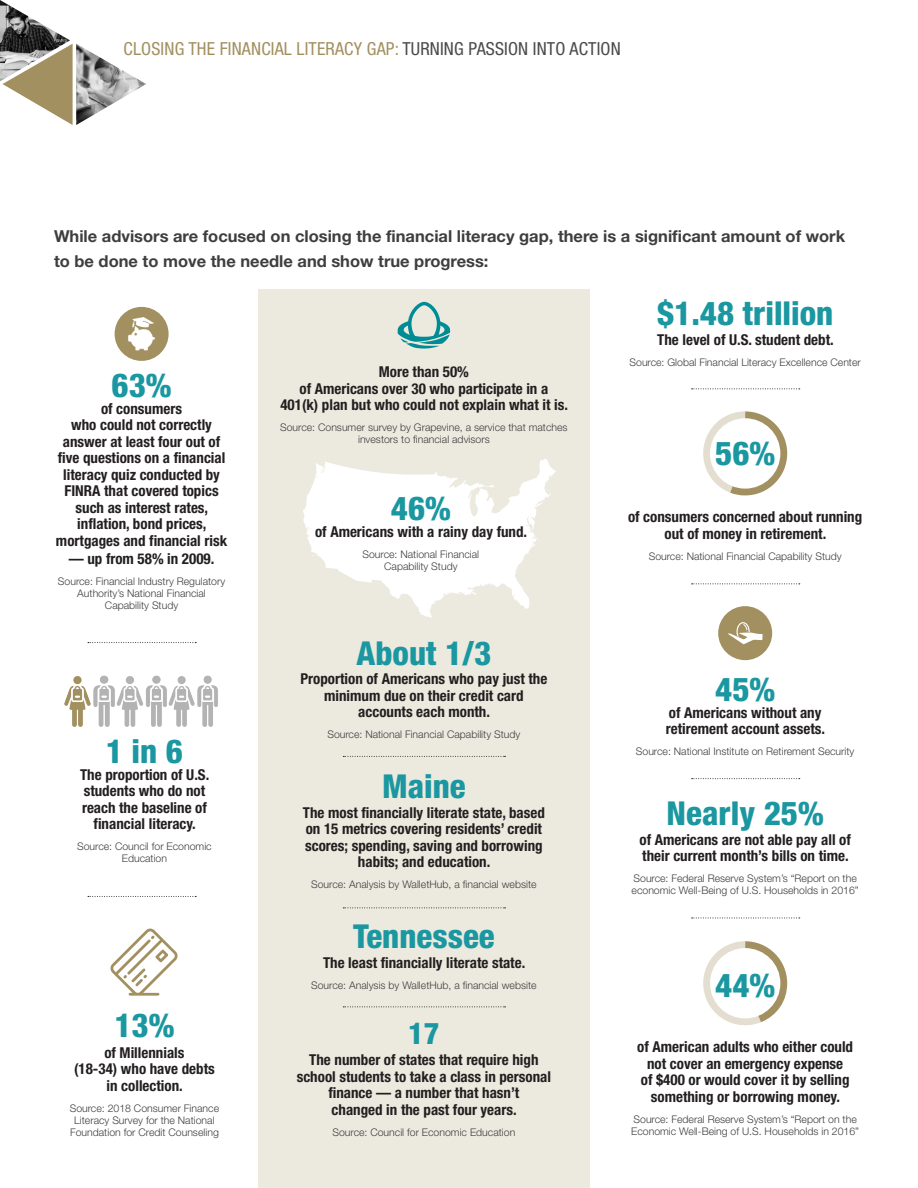
<style>
.page{position:relative;width:918px;height:1188px;background:#fff}
.page>*{position:absolute;margin:0;border:0;box-sizing:border-box;transform-origin:0 0}
.t1{font:800 condensed 33px "Helvetica Neue LT Std";color:#1a97a0}
.t2{font:800 condensed 30px "Helvetica Neue LT Std";color:#1a97a0}
.t3{font:condensed 18px "Helvetica Neue LT Std";letter-spacing:.01em;color:#a29060}
.t4{font:700 16.5px/25.5px "Helvetica Neue LT Std";color:#3e3e3f}
.t5{font:700 condensed 15px/16.5px "Helvetica Neue LT Std";color:#231f20;text-align:center}
.t6{font:300 10.5px/12px "Helvetica Neue LT Std";color:#3e3e3f;text-align:center}
.s1{color:#4b4b4b}
</style>
<div class="page">
<div style="left:258px;top:290px;width:332px;height:898px;background:#ece9df"></div>
<div style="left:115px;top:307px;width:54px;height:54px;background:#a29060;border-radius:50%"></div>
<img style="left:128px;top:318px;width:27px;height:32px">
<img style="left:64px;top:676px;width:27px;height:51px">
<svg style="left:93px;top:675px;width:22px;height:52px"></svg>
<svg style="left:116px;top:675px;width:51px;height:52px"></svg>
<svg style="left:168px;top:675px;width:50px;height:52px"></svg>
<svg style="left:110px;top:929px;width:68px;height:67px"></svg>
<svg style="left:398px;top:302px;width:52px;height:47px"></svg>
<svg style="left:303px;top:459px;width:253px;height:159px"></svg>
<svg style="left:343px;top:756px;width:163px;height:1px"></svg>
<svg style="left:343px;top:908px;width:163px;height:1px"></svg>
<svg style="left:343px;top:1007px;width:163px;height:1px"></svg>
<svg style="left:88px;top:642px;width:108px;height:1px"></svg>
<svg style="left:88px;top:896px;width:108px;height:1px"></svg>
<svg style="left:703px;top:411px;width:84px;height:84px"></svg>
<svg style="left:703px;top:941px;width:84px;height:85px"></svg>
<div style="left:710px;top:418px;width:70px;height:71px;background:#fff;border-radius:50%"></div>
<div style="left:710px;top:948px;width:70px;height:70px;background:#fff;border-radius:50%"></div>
<svg style="left:692px;top:583px;width:108px;height:1px"></svg>
<svg style="left:692px;top:778px;width:108px;height:1px"></svg>
<svg style="left:692px;top:388px;width:108px;height:1px"></svg>
<svg style="left:692px;top:918px;width:108px;height:1px"></svg>
<div style="left:718px;top:606px;width:54px;height:54px;background:#a29060;border-radius:50%"></div>
<svg style="left:728px;top:622px;width:35px;height:22px"></svg>
<svg style="left:2px;top:43px;width:144px;height:82px"></svg>
<img style="left:0;top:0;width:70px;height:81px">
<p class="t3" style="left:124px;top:38px;width:499px">CLOSING THE FINANCIAL LITERACY GAP: <span class="s1">TURNING PASSION INTO ACTION</span></p>
<p class="t4" style="left:54px;top:223px;width:793px">While advisors are focused on closing the financial literacy gap, there is a significant amount of work to be done to move the needle and show true progress:</p>
<p class="t1" style="left:112px;top:365px;width:61px">63%</p>
<p class="t5" style="left:56px;top:400px;width:173px">of consumers<br>who could not correctly answer at least four out of five questions on a financial literacy quiz conducted by<br>FINRA that covered topics such as interest rates, inflation, bond prices, mortgages and financial risk</p>
<p class="t5" style="left:69px;top:550px;width:147px">— up from 58% in 2009.</p>
<p class="t6" style="left:58px;top:575px;width:169px">Source: Financial Industry Regulatory<br>Authority’s National Financial<br>Capability Study</p>
<p class="t1" style="left:106px;top:731px;width:79px">1 in 6</p>
<p class="t5" style="left:80px;top:766px;width:131px">The proportion of U.S. students who do not reach the baseline of financial literacy.</p>
<p class="t6" style="left:77px;top:840px;width:136px">Source: Council for Economic<br>Education</p>
<p class="t1" style="left:114px;top:1004px;width:61px">13%</p>
<p class="t5" style="left:74px;top:1044px;width:142px">of Millennials<br>(18-34) who have debts in collection.</p>
<p class="t6" style="left:70px;top:1102px;width:151px">Source: 2018 Consumer Finance<br>Literacy Survey for the National<br>Foundation for Credit Counseling</p>
<p class="t5" style="left:379px;top:363px;width:92px">More than 50%</p>
<p class="t5" style="left:280px;top:380px;width:289px">of Americans over 30 who participate in a<br>401(k) plan but who could not explain what it is.</p>
<p class="t6" style="left:280px;top:421px;width:289px">Source: Consumer survey by Grapevine, a service that matches investors to financial advisors</p>
<p class="t1" style="left:391px;top:488px;width:61px">46%</p>
<p class="t5" style="left:315px;top:523px;width:214px">of Americans with a rainy day fund.</p>
<p class="t6" style="left:363px;top:548px;width:118px">Source: National Financial<br>Capability Study</p>
<p class="t1" style="left:357px;top:632px;width:136px">About 1/3</p>
<p class="t5" style="left:300px;top:670px;width:248px">Proportion of Americans who pay just the minimum due on their credit card accounts each month.</p>
<p class="t6" style="left:327px;top:728px;width:194px">Source: National Financial Capability Study</p>
<p class="t1" style="left:382px;top:766px;width:85px">Maine</p>
<p class="t5" style="left:303px;top:804px;width:243px">The most financially literate state, based on 15 metrics covering residents’ credit scores; spending, saving and borrowing habits; and education.</p>
<p class="t6" style="left:311px;top:878px;width:227px">Source: Analysis by WalletHub, a financial website</p>
<p class="t1" style="left:353px;top:916px;width:143px">Tennessee</p>
<p class="t5" style="left:323px;top:954px;width:204px">The least financially literate state.</p>
<p class="t6" style="left:311px;top:979px;width:227px">Source: Analysis by WalletHub, a financial website</p>
<p class="t2" style="left:408px;top:1015px;width:33px">17</p>
<p class="t5" style="left:297px;top:1051px;width:256px">The number of states that require high school students to take a class in personal finance — a number that hasn’t<br>changed in the past four years.</p>
<p class="t6" style="left:332px;top:1126px;width:184px">Source: Council for Economic Education</p>
<p class="t1" style="left:657px;top:293px;width:178px">$1.48 trillion</p>
<p class="t5" style="left:657px;top:331px;width:178px">The level of U.S. student debt.</p>
<p class="t6" style="left:630px;top:356px;width:233px">Source: Global Financial Literacy Excellence Center</p>
<p class="t1" style="left:715px;top:433px;width:61px">56%</p>
<p class="t5" style="left:628px;top:508px;width:236px">of consumers concerned about running out of money in retirement.</p>
<p class="t6" style="left:649px;top:550px;width:194px">Source: National Financial Capability Study</p>
<p class="t1" style="left:715px;top:669px;width:61px">45%</p>
<p class="t5" style="left:666px;top:704px;width:161px;text-align:left">of Americans without any retirement account assets.</p>
<p class="t6" style="left:636px;top:745px;width:220px">Source: National Institute on Retirement Security</p>
<p class="t1" style="left:667px;top:793px;width:159px">Nearly 25%</p>
<p class="t5" style="left:640px;top:831px;width:213px;text-align:left">of Americans are not able pay all of their current month’s bills on time.</p>
<p class="t6" style="left:632px;top:872px;width:229px;text-align:left">Source: Federal Reserve System’s “Report on the economic Well-Being of U.S. Households in 2016”</p>
<p class="t1" style="left:715px;top:964px;width:61px">44%</p>
<p class="t5" style="left:637px;top:1039px;width:217px">of American adults who either could not cover an emergency expense<br>of $400 or would cover it by selling something or borrowing money.</p>
<p class="t6" style="left:631px;top:1113px;width:229px;text-align:left">Source: Federal Reserve System’s “Report on the<br>Economic Well-Being of U.S. Households in 2016”</p>
</div>
